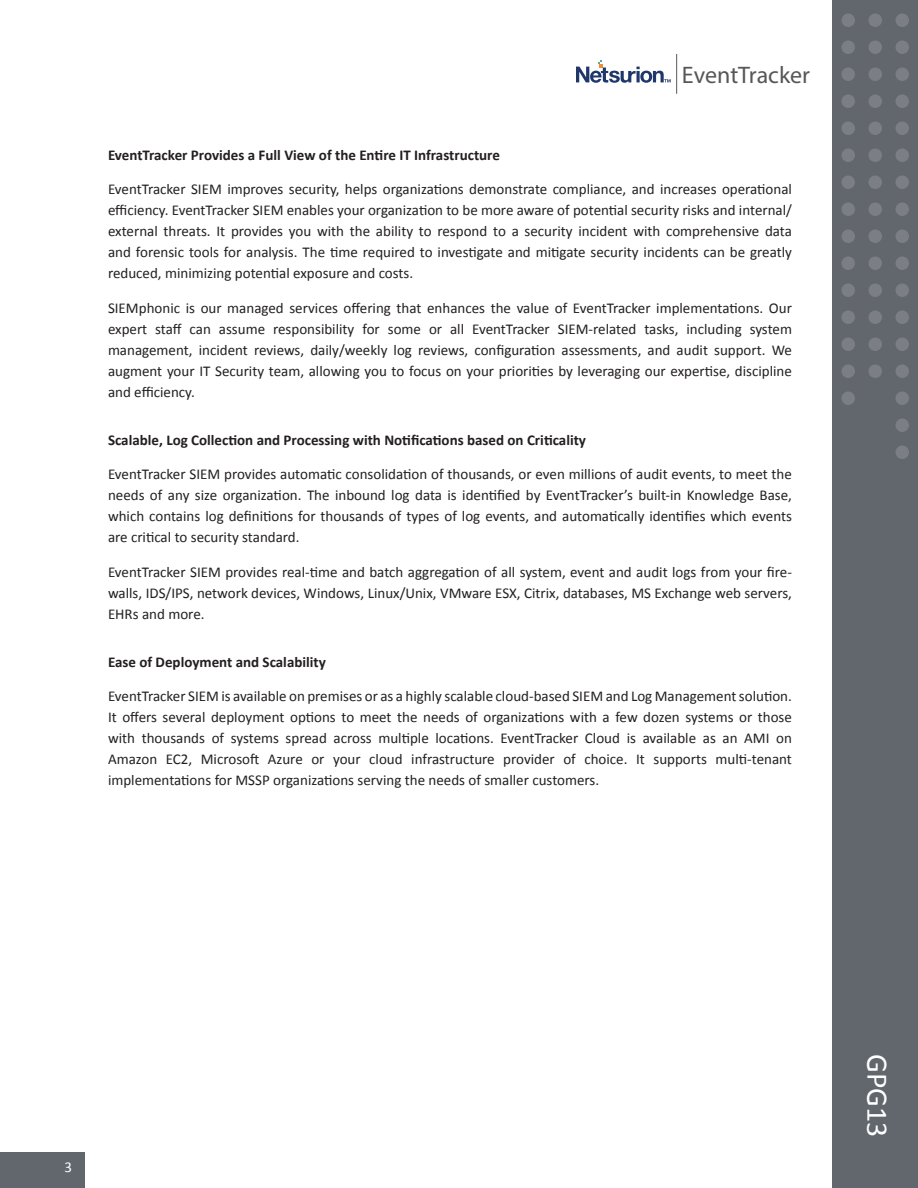
<style>
.page{position:relative;width:918px;height:1188px;background:#fff}
.page>*{position:absolute;margin:0;border:0;box-sizing:border-box;transform-origin:0 0}
.t1{font:30px "Calibri";color:#fff}
.t2{font:24px "Acumin Pro Cond";color:#57575a}
.t3{font:15px/21px "Calibri";color:#231f20;text-align:justify}
.t4{font:700 15px "Calibri";color:#231f20}
.t5{font:15px "Calibri";color:#fff}
</style>
<div class="page">
<div style="left:0;top:1152px;width:86px;height:36px;background:#62676d"></div>
<div style="left:832px;top:0;width:86px;height:1188px;background:#62676d"></div>
<svg style="left:576px;top:60px;width:95px;height:23px"></svg>
<hr style="left:676px;top:54px;width:1px;height:40px;background:#57575a">
<div style="left:868px;top:14px;width:14px;height:13px;background:#7b7f85;border-radius:50%"></div>
<div style="left:896px;top:14px;width:13px;height:13px;background:#7b7f85;border-radius:50%"></div>
<div style="left:842px;top:40px;width:13px;height:14px;background:#7b7f85;border-radius:50%"></div>
<div style="left:868px;top:40px;width:14px;height:14px;background:#7b7f85;border-radius:50%"></div>
<div style="left:842px;top:68px;width:13px;height:13px;background:#7b7f85;border-radius:50%"></div>
<div style="left:868px;top:68px;width:14px;height:13px;background:#7b7f85;border-radius:50%"></div>
<div style="left:842px;top:94px;width:13px;height:14px;background:#7b7f85;border-radius:50%"></div>
<div style="left:868px;top:94px;width:14px;height:14px;background:#7b7f85;border-radius:50%"></div>
<div style="left:896px;top:94px;width:13px;height:14px;background:#7b7f85;border-radius:50%"></div>
<div style="left:842px;top:122px;width:13px;height:13px;background:#7b7f85;border-radius:50%"></div>
<div style="left:868px;top:122px;width:14px;height:13px;background:#7b7f85;border-radius:50%"></div>
<div style="left:896px;top:122px;width:13px;height:13px;background:#7b7f85;border-radius:50%"></div>
<div style="left:868px;top:148px;width:14px;height:14px;background:#7b7f85;border-radius:50%"></div>
<div style="left:896px;top:148px;width:13px;height:14px;background:#7b7f85;border-radius:50%"></div>
<div style="left:868px;top:176px;width:14px;height:13px;background:#7b7f85;border-radius:50%"></div>
<div style="left:842px;top:202px;width:13px;height:14px;background:#7b7f85;border-radius:50%"></div>
<div style="left:896px;top:202px;width:13px;height:14px;background:#7b7f85;border-radius:50%"></div>
<div style="left:868px;top:230px;width:14px;height:13px;background:#7b7f85;border-radius:50%"></div>
<div style="left:842px;top:256px;width:13px;height:14px;background:#7b7f85;border-radius:50%"></div>
<div style="left:868px;top:256px;width:14px;height:14px;background:#7b7f85;border-radius:50%"></div>
<div style="left:896px;top:256px;width:13px;height:14px;background:#7b7f85;border-radius:50%"></div>
<div style="left:868px;top:284px;width:14px;height:13px;background:#7b7f85;border-radius:50%"></div>
<div style="left:842px;top:310px;width:13px;height:14px;background:#7b7f85;border-radius:50%"></div>
<div style="left:868px;top:310px;width:14px;height:14px;background:#7b7f85;border-radius:50%"></div>
<div style="left:896px;top:310px;width:13px;height:14px;background:#7b7f85;border-radius:50%"></div>
<div style="left:842px;top:338px;width:13px;height:13px;background:#7b7f85;border-radius:50%"></div>
<div style="left:868px;top:338px;width:14px;height:13px;background:#7b7f85;border-radius:50%"></div>
<div style="left:842px;top:364px;width:13px;height:14px;background:#7b7f85;border-radius:50%"></div>
<div style="left:868px;top:364px;width:14px;height:14px;background:#7b7f85;border-radius:50%"></div>
<div style="left:896px;top:364px;width:13px;height:14px;background:#7b7f85;border-radius:50%"></div>
<div style="left:842px;top:392px;width:13px;height:13px;background:#7b7f85;border-radius:50%"></div>
<div style="left:896px;top:392px;width:13px;height:13px;background:#7b7f85;border-radius:50%"></div>
<div style="left:896px;top:418px;width:13px;height:14px;background:#7b7f85;border-radius:50%"></div>
<div style="left:896px;top:446px;width:13px;height:13px;background:#7b7f85;border-radius:50%"></div>
<div style="left:896px;top:40px;width:13px;height:14px;background:#7b7f85;border-radius:50%"></div>
<div style="left:842px;top:148px;width:13px;height:14px;background:#7b7f85;border-radius:50%"></div>
<div style="left:896px;top:230px;width:13px;height:13px;background:#7b7f85;border-radius:50%"></div>
<div style="left:842px;top:284px;width:13px;height:13px;background:#7b7f85;border-radius:50%"></div>
<div style="left:896px;top:68px;width:13px;height:13px;background:#7b7f85;border-radius:50%"></div>
<div style="left:842px;top:230px;width:13px;height:13px;background:#7b7f85;border-radius:50%"></div>
<div style="left:896px;top:284px;width:13px;height:13px;background:#7b7f85;border-radius:50%"></div>
<div style="left:842px;top:14px;width:13px;height:13px;background:#7b7f85;border-radius:50%"></div>
<div style="left:842px;top:176px;width:13px;height:13px;background:#7b7f85;border-radius:50%"></div>
<div style="left:896px;top:176px;width:13px;height:13px;background:#7b7f85;border-radius:50%"></div>
<div style="left:868px;top:202px;width:14px;height:14px;background:#7b7f85;border-radius:50%"></div>
<div style="left:896px;top:338px;width:13px;height:13px;background:#7b7f85;border-radius:50%"></div>
<h2 class="t2" style="left:682px;top:60px;width:130px">EventTracker</h2>
<p class="t4" style="left:108px;top:145px;width:394px">EventTracker Provides a Full View of the Entire IT Infrastructure</p>
<p class="t3" style="left:108px;top:179px;width:686px">EventTracker SIEM improves security, helps organizations demonstrate compliance, and increases operational efficiency. EventTracker SIEM enables your organization to be more aware of potential security risks and internal/ external threats. It provides you with the ability to respond to a security incident with comprehensive data and forensic tools for analysis. The time required to investigate and mitigate security incidents can be greatly reduced, minimizing potential exposure and costs.</p>
<p class="t3" style="left:108px;top:297px;width:686px">SIEMphonic is our managed services offering that enhances the value of EventTracker implementations. Our expert staff can assume responsibility for some or all EventTracker SIEM-related tasks, including system management, incident reviews, daily/weekly log reviews, configuration assessments, and audit support. We augment your IT Security team, allowing you to focus on your priorities by leveraging our expertise, discipline and efficiency.</p>
<p class="t4" style="left:108px;top:430px;width:480px">Scalable, Log Collection and Processing with Notifications based on Criticality</p>
<p class="t3" style="left:108px;top:464px;width:686px">EventTracker SIEM provides automatic consolidation of thousands, or even millions of audit events, to meet the needs of any size organization. The inbound log data is identified by EventTracker’s built-in Knowledge Base, which contains log definitions for thousands of types of log events, and automatically identifies which events are critical to security standard.</p>
<p class="t3" style="left:108px;top:561px;width:686px">EventTracker SIEM provides real-time and batch aggregation of all system, event and audit logs from your fire&shy;walls, IDS/IPS, network devices, Windows, Linux/Unix, VMware ESX, Citrix, databases, MS Exchange web servers, EHRs and more.</p>
<p class="t4" style="left:108px;top:652px;width:219px">Ease of Deployment and Scalability</p>
<p class="t3" style="left:108px;top:686px;width:686px">EventTracker SIEM is available on premises or as a highly scalable cloud-based SIEM and Log Management solution.<br>It offers several deployment options to meet the needs of organizations with a few dozen systems or those with thousands of systems spread across multiple locations. EventTracker Cloud is available as an AMI on Amazon EC2, Microsoft Azure or your cloud infrastructure provider of choice. It supports multi-tenant implementations for MSSP organizations serving the needs of smaller customers.</p>
<p class="t5" style="left:64px;top:1158px;width:9px">3</p>
<h1 class="t1" style="left:897px;top:1054px;width:85px;rotate:90deg">GPG13</h1>
</div>
